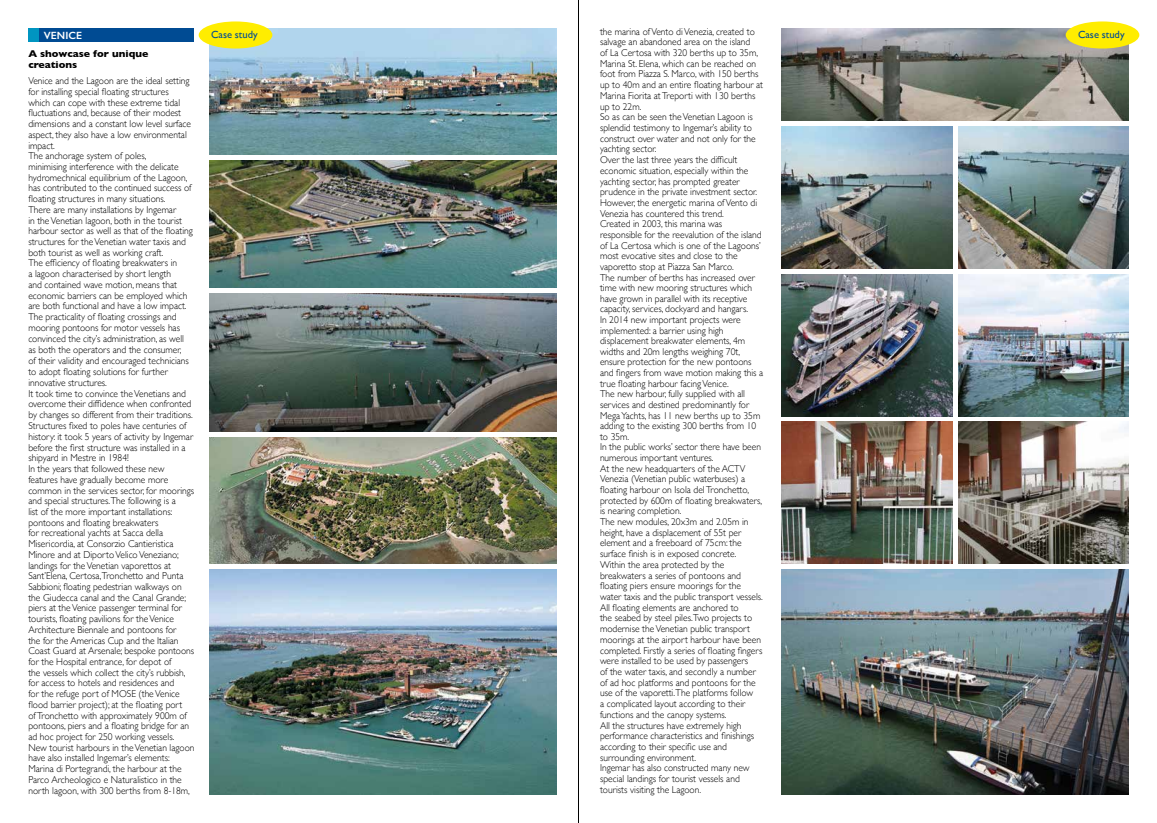
<style>
.page{position:relative;width:1157px;height:823px;background:#fff}
.page>*{position:absolute;margin:0;border:0;box-sizing:border-box;transform-origin:0 0}
.t1{font:10.5px "Gill Sans";color:#004b93}
.t2{font:600 10.5px "Gill Sans";color:#fff}
.t3{font:300 10px/10.7px "Gill Sans";color:#000;scale:.95 1}
.t4{font:700 10px/10.6px "Gill Sans";color:#000;scale:1.05 1}
</style>
<div class="page">
<hr style="left:578px;top:0;width:1px;height:822px;background:#000">
<div style="left:39px;top:28px;width:155px;height:14px;background:#004b93"></div>
<div style="left:28px;top:28px;width:11px;height:14px;background:#0095c1"></div>
<img style="left:209px;top:28px;width:348px;height:126px">
<img style="left:209px;top:293px;width:348px;height:138px">
<img style="left:209px;top:161px;width:348px;height:126px">
<img style="left:209px;top:437px;width:348px;height:126px">
<img style="left:209px;top:569px;width:348px;height:225px">
<img style="left:781px;top:28px;width:347px;height:92px">
<img style="left:781px;top:127px;width:171px;height:141px">
<img style="left:958px;top:127px;width:170px;height:141px">
<img style="left:781px;top:274px;width:171px;height:142px">
<img style="left:958px;top:274px;width:170px;height:142px">
<img style="left:781px;top:421px;width:171px;height:142px">
<img style="left:958px;top:421px;width:170px;height:142px">
<img style="left:781px;top:569px;width:347px;height:225px">
<div style="left:199px;top:21px;width:73px;height:27px;background:#ffed00;border-radius:50%"></div>
<div style="left:1065px;top:21px;width:74px;height:27px;background:#ffed00;border-radius:50%"></div>
<p class="t2" style="left:44px;top:29px;width:40px">VENICE</p>
<p class="t3" style="left:600px;top:25px;width:173px">the marina of Vento di Venezia, created to salvage an abandoned area on the island<br>of La Certosa with 320 berths up to 35m, Marina St. Elena, which can be reached on foot from Piazza S. Marco, with 150 berths up to 40m and an entire floating harbour at Marina Fiorita at Treporti with 130 berths up to 22m.<br>So as can be seen the Venetian Lagoon is splendid testimony to Ingemar’s ability to construct over water and not only for the yachting sector.<br>Over the last three years the difficult economic situation, especially within the yachting sector, has prompted greater prudence in the private investment sector.<br>However, the energetic marina of Vento di Venezia has countered this trend.<br>Created in 2003, this marina was responsible for the reevalution of the island of La Certosa which is one of the Lagoons’ most evocative sites and close to the vaporetto stop at Piazza San Marco.<br>The number of berths has increased over time with new mooring structures which have grown in parallel with its receptive capacity, services, dockyard and hangars.<br>In 2014 new important projects were implemented: a barrier using high displacement breakwater elements, 4m widths and 20m lengths weighing 70t, ensure protection for the new pontoons and fingers from wave motion making this a true floating harbour facing Venice.<br>The new harbour, fully supplied with all services and destined predominantly for Mega Yachts, has 11 new berths up to 35m adding to the existing 300 berths from 10 to 35m.<br>In the public works’ sector there have been numerous important ventures.<br>At the new headquarters of the ACTV Venezia (Venetian public waterbuses) a floating harbour on Isola del Tronchetto, protected by 600m of floating breakwaters, is nearing completion.<br>The new modules, 20x3m and 2.05m in height, have a displacement of 55t per element and a freeboard of 75cm: the surface finish is in exposed concrete.<br>Within the area protected by the breakwaters a series of pontoons and floating piers ensure moorings for the water taxis and the public transport vessels.<br>All floating elements are anchored to<br>the seabed by steel piles.Two projects to modernise the Venetian public transport moorings at the airport harbour have been completed. Firstly a series of floating fingers were installed to be used by passengers<br>of the water taxis, and secondly a number of ad hoc platforms and pontoons for the use of the vaporetti.The platforms follow<br>a complicated layout according to their functions and the canopy systems.<br>All the structures have extremely high performance characteristics and finishings according to their specific use and surrounding environment.<br>Ingemar has also constructed many new special landings for tourist vessels and tourists visiting the Lagoon.</p>
<p class="t1" style="left:211px;top:28px;width:48px">Case study</p>
<p class="t1" style="left:1078px;top:28px;width:48px">Case study</p>
<p class="t4" style="left:28px;top:48px;width:116px">A showcase for unique creations</p>
<p class="t3" style="left:28px;top:75px;width:176px">Venice and the Lagoon are the ideal setting for installing special floating structures<br>which can cope with these extreme tidal fluctuations and, because of their modest dimensions and a constant low level surface aspect, they also have a low environmental impact.<br>The anchorage system of poles,<br>minimising interference with the delicate hydromechnical equilibrium of the Lagoon, has contributed to the continued success of floating structures in many situations.<br>There are many installations by Ingemar<br>in the Venetian lagoon, both in the tourist harbour sector as well as that of the floating structures for the Venetian water taxis and both tourist as well as working craft.<br>The efficiency of floating breakwaters in<br>a lagoon characterised by short length<br>and contained wave motion, means that economic barriers can be employed which are both functional and have a low impact.<br>The practicality of floating crossings and mooring pontoons for motor vessels has convinced the city’s administration, as well<br>as both the operators and the consumer,<br>of their validity and encouraged technicians to adopt floating solutions for further innovative structures.<br>It took time to convince the Venetians and overcome their diffidence when confronted by changes so different from their traditions.<br>Structures fixed to poles have centuries of history: it took 5 years of activity by Ingemar before the first structure was installed in a shipyard in Mestre in 1984!<br>In the years that followed these new features have gradually become more common in the services sector, for moorings and special structures.The following is a<br>list of the more important installations: pontoons and floating breakwaters<br>for recreational yachts at Sacca della Misericordia, at Consorzio Cantieristica Minore and at Diporto Velico Veneziano; landings for the Venetian vaporettos at Sant’Elena, Certosa,Tronchetto and Punta Sabbioni; floating pedestrian walkways on the Giudecca canal and the Canal Grande; piers at the Venice passenger terminal for tourists, floating pavilions for the Venice Architecture Biennale and pontoons for<br>the for the Americas Cup and the Italian Coast Guard at Arsenale; bespoke pontoons for the Hospital entrance, for depot of<br>the vessels which collect the city’s rubbish, for access to hotels and residences and<br>for the refuge port of MOSE (the Venice flood barrier project); at the floating port<br>of Tronchetto with approximately 900m of pontoons, piers and a floating bridge for an ad hoc project for 250 working vessels.<br>New tourist harbours in the Venetian lagoon have also installed Ingemar’s elements:<br>Marina di Portegrandi, the harbour at the Parco Archeologico e Naturalistico in the north lagoon, with 300 berths from 8-18m,</p>
</div>
